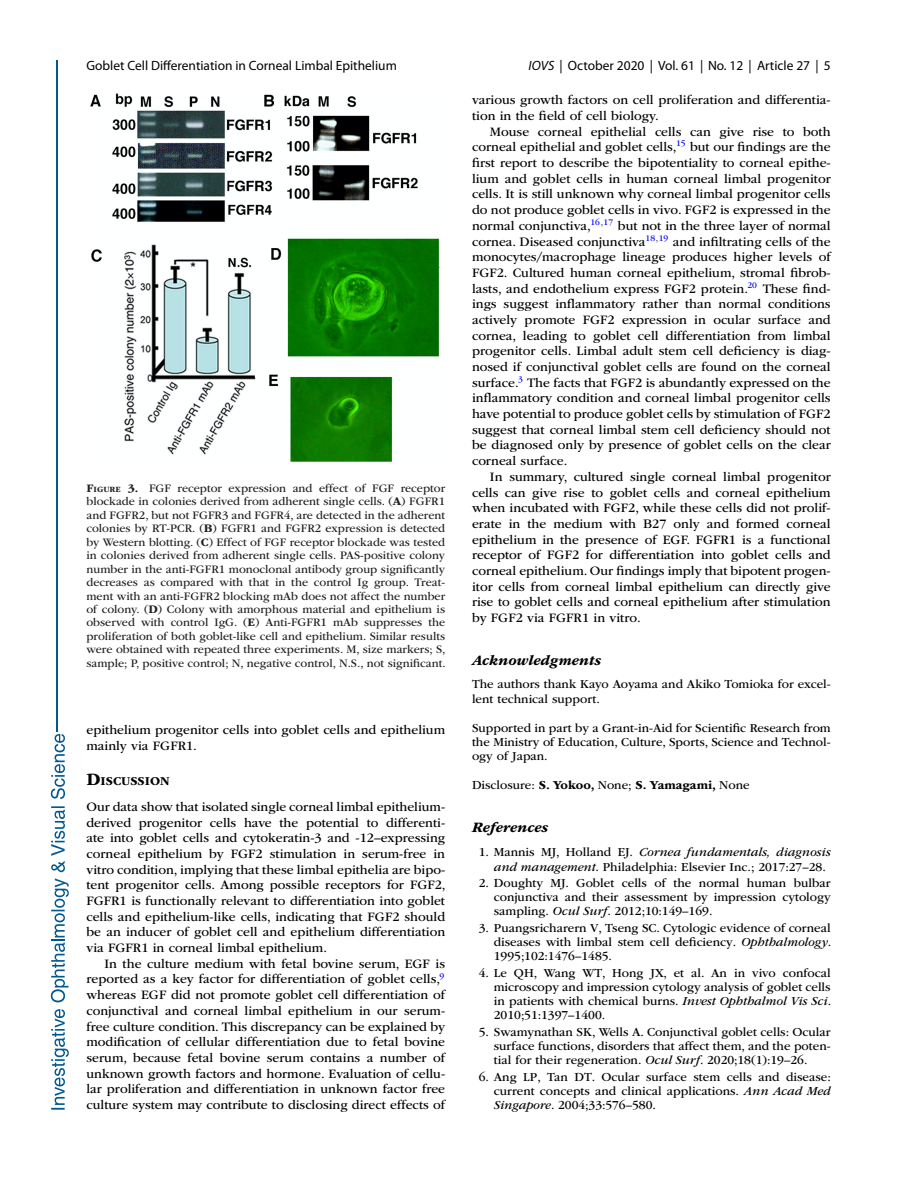
<style>
.page{position:relative;width:918px;height:1188px;background:#fff}
.page>*{position:absolute;margin:0;border:0;box-sizing:border-box;transform-origin:0 0}
.t1{font:italic 700 15px "ITC Garamond Std";color:#000}
.t2{font:13.5px/15.8px "ITC Garamond Std";color:#000;text-align:justify}
.t3{font:13.5px "Myriad Pro";color:#000}
.t4{font:12.75px/14.2px "ITC Garamond Std";color:#000;text-align:justify}
.t5{font:700 12.6px "ITC Garamond Std";color:#000}
.t6{font:12px/13.5px "ITC Garamond Std";color:#231f20;text-align:justify}
.s1{font-style:italic}
.s2{font-weight:700}
.s3{font-weight:700;font-size:8.4px}
.s4{font-size:18px}
</style>
<div class="page">
<hr style="left:57px;top:60px;width:1px;height:672px;background:#005892">
<svg style="left:51px;top:734px;width:18px;height:376px"></svg>
<img style="left:90px;top:94px;width:351px;height:368px">
<p class="t3" style="left:86px;top:57px;width:312px">Goblet Cell Differentiation in Corneal Limbal Epithelium</p>
<p class="t3" style="left:529px;top:57px;width:304px"><span class="s1">IOVS</span> | October 2020 | Vol. 61 | No. 12 | Article 27 | 5</p>
<p class="t6" style="left:86px;top:482px;width:361px"><span class="s2">F</span><span class="s3">IGURE</span> <span class="s2">3.</span> FGF receptor expression and effect of FGF receptor blockade in colonies derived from adherent single cells. (<span class="s2">A</span>) FGFR1 and FGFR2, but not FGFR3 and FGFR4, are detected in the adherent colonies by RT-PCR. (<span class="s2">B</span>) FGFR1 and FGFR2 expression is detected by Western blotting. (<span class="s2">C</span>) Effect of FGF receptor blockade was tested in colonies derived from adherent single cells. PAS-positive colony number in the anti-FGFR1 monoclonal antibody group significantly decreases as compared with that in the control Ig group. Treat&shy;ment with an anti-FGFR2 blocking mAb does not affect the number of colony. (<span class="s2">D</span>) Colony with amorphous material and epithelium is observed with control IgG. (<span class="s2">E</span>) Anti-FGFR1 mAb suppresses the proliferation of both goblet-like cell and epithelium. Similar results were obtained with repeated three experiments. M, size markers; S, sample; P, positive control; N, negative control, N.S., not significant.</p>
<p class="t2" style="left:86px;top:723px;width:360px">epithelium progenitor cells into goblet cells and epithelium mainly via FGFR1.</p>
<p class="t5" style="left:86px;top:776px;width:85px"><span class="s4">D</span>ISCUSSION</p>
<p class="t2" style="left:86px;top:800px;width:361px">Our data show that isolated single corneal limbal epithelium&shy;derived progenitor cells have the potential to differenti&shy;ate into goblet cells and cytokeratin-3 and -12–expressing corneal epithelium by FGF2 stimulation in serum-free in vitro condition, implying that these limbal epithelia are bipo&shy;tent progenitor cells. Among possible receptors for FGF2, FGFR1 is functionally relevant to differentiation into goblet cells and epithelium-like cells, indicating that FGF2 should be an inducer of goblet cell and epithelium differentiation via FGFR1 in corneal limbal epithelium.</p>
<p class="t2" style="left:86px;top:957px;width:360px;text-indent:18px">In the culture medium with fetal bovine serum, EGF is reported as a key factor for differentiation of goblet cells,<sup>9 </sup>whereas EGF did not promote goblet cell differentiation of conjunctival and corneal limbal epithelium in our serum&shy;free culture condition. This discrepancy can be explained by modification of cellular differentiation due to fetal bovine serum, because fetal bovine serum contains a number of unknown growth factors and hormone. Evaluation of cellu&shy;lar proliferation and differentiation in unknown factor free culture system may contribute to disclosing direct effects of</p>
<p class="t2" style="left:472px;top:93px;width:360px">various growth factors on cell proliferation and differentia&shy;tion in the field of cell biology.</p>
<p class="t2" style="left:472px;top:125px;width:360px;text-indent:18px">Mouse corneal epithelial cells can give rise to both corneal epithelial and goblet cells,<sup>15</sup> but our findings are the first report to describe the bipotentiality to corneal epithe&shy;lium and goblet cells in human corneal limbal progenitor cells. It is still unknown why corneal limbal progenitor cells do not produce goblet cells in vivo. FGF2 is expressed in the normal conjunctiva,<sup>16</sup><sup>,</sup><sup>17</sup> but not in the three layer of normal cornea. Diseased conjunctiva<sup>18</sup><sup>,</sup><sup>19</sup> and infiltrating cells of the monocytes/macrophage lineage produces higher levels of FGF2. Cultured human corneal epithelium, stromal fibrob&shy;lasts, and endothelium express FGF2 protein.<sup>20</sup> These find&shy;ings suggest inflammatory rather than normal conditions actively promote FGF2 expression in ocular surface and cornea, leading to goblet cell differentiation from limbal progenitor cells. Limbal adult stem cell deficiency is diag&shy;nosed if conjunctival goblet cells are found on the corneal surface.<sup>3</sup> The facts that FGF2 is abundantly expressed on the inflammatory condition and corneal limbal progenitor cells have potential to produce goblet cells by stimulation of FGF2 suggest that corneal limbal stem cell deficiency should not be diagnosed only by presence of goblet cells on the clear corneal surface.</p>
<p class="t2" style="left:472px;top:470px;width:360px;text-indent:18px">In summary, cultured single corneal limbal progenitor cells can give rise to goblet cells and corneal epithelium when incubated with FGF2, while these cells did not prolif&shy;erate in the medium with B27 only and formed corneal epithelium in the presence of EGF. FGFR1 is a functional receptor of FGF2 for differentiation into goblet cells and corneal epithelium. Our findings imply that bipotent progen&shy;itor cells from corneal limbal epithelium can directly give rise to goblet cells and corneal epithelium after stimulation by FGF2 via FGFR1 in vitro.</p>
<p class="t1" style="left:472px;top:654px;width:131px">Acknowledgments</p>
<p class="t4" style="left:472px;top:678px;width:360px">The authors thank Kayo Aoyama and Akiko Tomioka for excel&shy;lent technical support.</p>
<p class="t4" style="left:472px;top:722px;width:360px">Supported in part by a Grant-in-Aid for Scientific Research from the Ministry of Education, Culture, Sports, Science and Technol&shy;ogy of Japan.</p>
<p class="t4" style="left:472px;top:779px;width:279px">Disclosure: <span class="s2">S. Yokoo,</span> None; <span class="s2">S. Yamagami,</span> None</p>
<p class="t1" style="left:472px;top:821px;width:78px">References</p>
<p class="t4" style="left:494px;top:846px;width:338px;text-indent:-15px">1. Mannis MJ, Holland EJ. <span class="s1">Cornea fundamentals, diagnosis and management</span>. Philadelphia: Elsevier Inc.; 2017:27–28.</p>
<p class="t4" style="left:494px;top:877px;width:338px;text-indent:-15px">2. Doughty MJ. Goblet cells of the normal human bulbar conjunctiva and their assessment by impression cytology sampling. <span class="s1">Ocul Surf</span>. 2012;10:149–169.</p>
<p class="t4" style="left:494px;top:922px;width:339px;text-indent:-15px">3. Puangsricharern V, Tseng SC. Cytologic evidence of corneal diseases with limbal stem cell deficiency. <span class="s1">Ophthalmology</span>.<br>1995;102:1476–1485.</p>
<p class="t4" style="left:494px;top:967px;width:339px;text-indent:-15px">4. Le QH, Wang WT, Hong JX, et al. An in vivo confocal microscopy and impression cytology analysis of goblet cells in patients with chemical burns. <span class="s1">Invest Ophthalmol Vis Sci</span>.<br>2010;51:1397–1400.</p>
<p class="t4" style="left:494px;top:1026px;width:338px;text-indent:-15px">5. Swamynathan SK, Wells A. Conjunctival goblet cells: Ocular surface functions, disorders that affect them, and the poten&shy;tial for their regeneration. <span class="s1">Ocul Surf</span>. 2020;18(1):19–26.</p>
<p class="t4" style="left:494px;top:1070px;width:339px;text-indent:-15px">6. Ang LP, Tan DT. Ocular surface stem cells and disease: current concepts and clinical applications. <span class="s1">Ann Acad Med Singapore</span>. 2004;33:576–580.</p>
</div>
